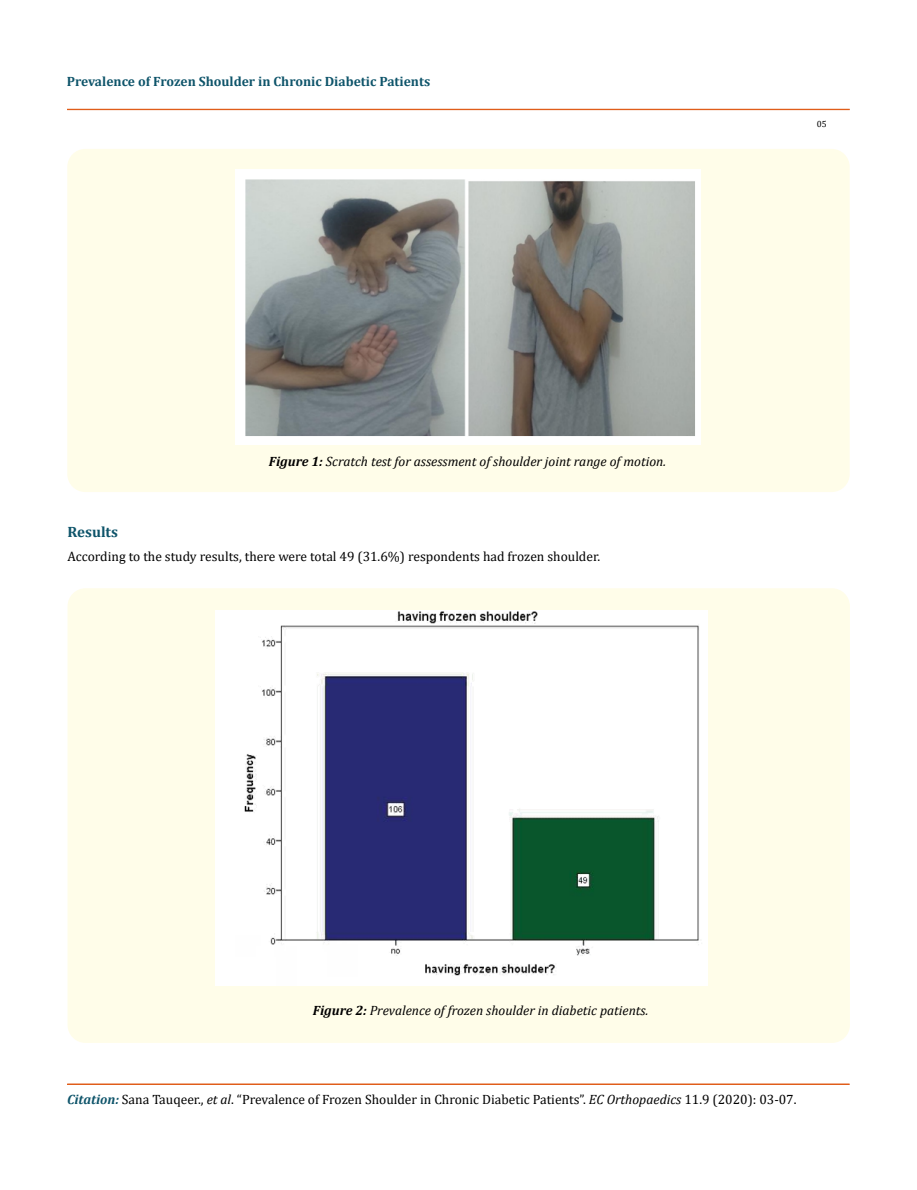
<style>
.page{position:relative;width:917px;height:1190px;background:#fff}
.page>*{position:absolute;margin:0;border:0;box-sizing:border-box;transform-origin:0 0}
.t1{font:700 15px "Cambria";color:#0e546a}
.t2{font:13.5px "Cambria";color:#000}
.t3{font:italic 13.5px "Cambria";color:#000}
.t4{font:700 13.5px "Cambria";color:#0e546a}
.t5{font:9px "Cambria";color:#000}
.s1{font-weight:700}
.s2{font-weight:700;font-style:italic;color:#0e546a}
.s3{font-style:italic}
</style>
<div class="page">
<div style="left:67px;top:109px;width:782px;height:1px;border:1px solid #e05d1a"></div>
<div style="left:67px;top:1084px;width:782px;height:1px;border:1px solid #e05d1a"></div>
<div style="left:67px;top:149px;width:782px;height:343px;background:#fffde9;border-radius:18px"></div>
<img style="left:236px;top:170px;width:464px;height:274px">
<div style="left:68px;top:588px;width:781px;height:454px;background:#fffde9;border-radius:18px"></div>
<img style="left:216px;top:610px;width:492px;height:375px">
<p class="t4" style="left:67px;top:72px;width:365px">Prevalence of Frozen Shoulder in Chronic Diabetic Patients</p>
<p class="t3" style="left:269px;top:451px;width:399px"><span class="s1">Figure 1:</span> Scratch test for assessment of shoulder joint range of motion.</p>
<p class="t1" style="left:68px;top:521px;width:52px">Results</p>
<p class="t2" style="left:68px;top:549px;width:534px">According to the study results, there were total 49 (31.6%) respondents had frozen shoulder.</p>
<p class="t5" style="left:816px;top:118px;width:11px">05</p>
<p class="t3" style="left:313px;top:1001px;width:337px"><span class="s1">Figure 2:</span> Prevalence of frozen shoulder in diabetic patients.</p>
<p class="t2" style="left:67px;top:1091px;width:731px"><span class="s2">Citation:</span> Sana Tauqeer., <span class="s3">et al</span>. “Prevalence of Frozen Shoulder in Chronic Diabetic Patients”. <span class="s3">EC Orthopaedics</span> 11.9 (2020): 03-07.</p>
</div>
